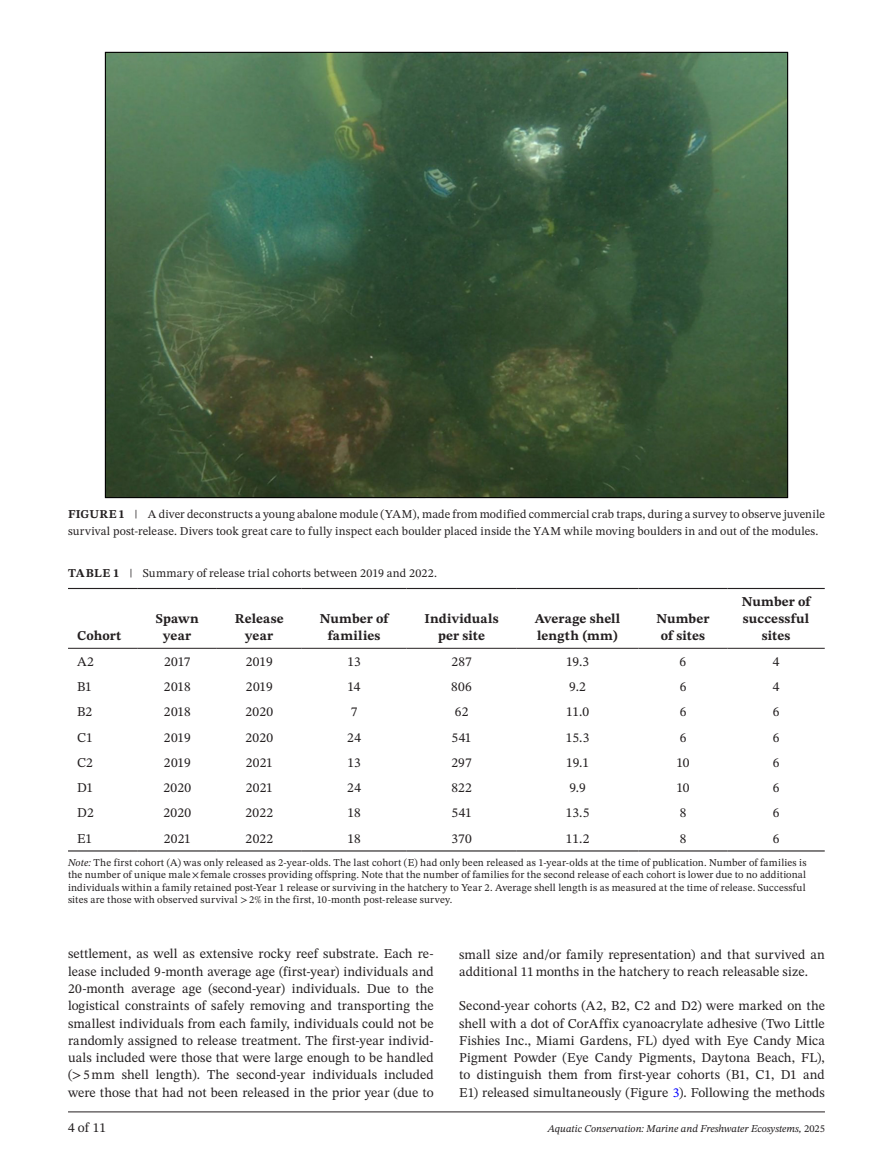
<style>
.page{position:relative;width:893px;height:1174px;background:#fff}
.page>*{position:absolute;margin:0;border:0;box-sizing:border-box;transform-origin:0 0}
.t1{font:13.5px/17.2px "STIX Two Text";letter-spacing:.005em;color:#231f20;text-align:justify}
.t2{font:700 13.5px/17.2px "STIX Two Text";letter-spacing:.01em;color:#231f20;text-align:center}
.t3{font:12px/17.2px "STIX Two Text";letter-spacing:.015em;color:#231f20}
.t4{font:10.5px/12.6px "STIX Two Text";letter-spacing:.02em;color:#231f20;text-align:justify}
.t5{font:italic 10.5px "STIX Two Text";color:#231f20}
.s1{font-weight:700}
.s2{font-style:italic}
.s3{color:#00f}
.s4{font-style:normal}
</style>
<div class="page">
<hr style="left:68px;top:1111px;width:757px;height:1px;background:#231f20">
<img style="left:104px;top:51px;width:685px;height:447px">
<hr style="left:68px;top:588px;width:70px;height:1px;background:#231f20">
<hr style="left:138px;top:588px;width:79px;height:1px;background:#231f20">
<hr style="left:217px;top:588px;width:85px;height:1px;background:#231f20">
<hr style="left:302px;top:588px;width:104px;height:1px;background:#231f20">
<hr style="left:406px;top:588px;width:111px;height:1px;background:#231f20">
<hr style="left:517px;top:588px;width:121px;height:1px;background:#231f20">
<hr style="left:638px;top:588px;width:89px;height:1px;background:#231f20">
<hr style="left:727px;top:588px;width:98px;height:1px;background:#231f20">
<hr style="left:68px;top:648px;width:70px;height:1px;background:#231f20">
<hr style="left:727px;top:648px;width:98px;height:1px;background:#231f20">
<hr style="left:138px;top:648px;width:79px;height:1px;background:#231f20">
<hr style="left:217px;top:648px;width:85px;height:1px;background:#231f20">
<hr style="left:302px;top:648px;width:104px;height:1px;background:#231f20">
<hr style="left:406px;top:648px;width:111px;height:1px;background:#231f20">
<hr style="left:517px;top:648px;width:121px;height:1px;background:#231f20">
<hr style="left:638px;top:648px;width:89px;height:1px;background:#231f20">
<hr style="left:68px;top:850px;width:70px;height:1px;background:#231f20">
<hr style="left:727px;top:850px;width:98px;height:1px;background:#231f20">
<hr style="left:138px;top:850px;width:79px;height:1px;background:#231f20">
<hr style="left:217px;top:850px;width:85px;height:1px;background:#231f20">
<hr style="left:302px;top:850px;width:104px;height:1px;background:#231f20">
<hr style="left:406px;top:850px;width:111px;height:1px;background:#231f20">
<hr style="left:517px;top:850px;width:121px;height:1px;background:#231f20">
<hr style="left:638px;top:850px;width:89px;height:1px;background:#231f20">
<p class="t3" style="left:68px;top:505px;width:758px"><span class="s1">FIGURE 1</span> | A diver deconstructs a young abalone module (YAM), made from modified commercial crab traps, during a survey to observe juvenile survival post-release. Divers took great care to fully inspect each boulder placed inside the YAM while moving boulders in and out of the modules.</p>
<p class="t3" style="left:68px;top:564px;width:371px"><span class="s1">TABLE 1</span> | Summary of release trial cohorts between 2019 and 2022.</p>
<p class="t2" style="left:77px;top:627px;width:46px">Cohort</p>
<p class="t2" style="left:156px;top:610px;width:45px">Spawn year</p>
<p class="t2" style="left:235px;top:610px;width:50px">Release year</p>
<p class="t2" style="left:320px;top:610px;width:70px">Number of families</p>
<p class="t2" style="left:424px;top:610px;width:76px">Individuals per site</p>
<p class="t2" style="left:535px;top:610px;width:87px;text-align:left">Average shell length (mm)</p>
<p class="t2" style="left:656px;top:610px;width:55px">Number of sites</p>
<p class="t2" style="left:742px;top:593px;width:70px">Number of successful sites</p>
<p class="t1" style="left:77px;top:652px;width:18px">A2</p>
<p class="t1" style="left:164px;top:652px;width:28px">2017</p>
<p class="t1" style="left:246px;top:652px;width:28px">2019</p>
<p class="t1" style="left:347px;top:652px;width:15px">13</p>
<p class="t1" style="left:451px;top:652px;width:22px">287</p>
<p class="t1" style="left:566px;top:652px;width:25px">19.3</p>
<p class="t1" style="left:680px;top:652px;width:8px">6</p>
<p class="t1" style="left:773px;top:652px;width:8px">4</p>
<p class="t1" style="left:77px;top:677px;width:16px">B1</p>
<p class="t1" style="left:164px;top:677px;width:28px">2018</p>
<p class="t1" style="left:246px;top:677px;width:28px">2019</p>
<p class="t1" style="left:348px;top:677px;width:14px">14</p>
<p class="t1" style="left:451px;top:677px;width:22px">806</p>
<p class="t1" style="left:569px;top:677px;width:18px">9.2</p>
<p class="t1" style="left:680px;top:677px;width:8px">6</p>
<p class="t1" style="left:773px;top:677px;width:8px">4</p>
<p class="t1" style="left:77px;top:703px;width:17px">B2</p>
<p class="t1" style="left:164px;top:703px;width:28px">2018</p>
<p class="t1" style="left:245px;top:703px;width:29px">2020</p>
<p class="t1" style="left:351px;top:703px;width:8px">7</p>
<p class="t1" style="left:455px;top:703px;width:15px">62</p>
<p class="t1" style="left:566px;top:703px;width:25px">11.0</p>
<p class="t1" style="left:680px;top:703px;width:8px">6</p>
<p class="t1" style="left:773px;top:703px;width:8px">6</p>
<p class="t1" style="left:77px;top:728px;width:17px">C1</p>
<p class="t1" style="left:164px;top:728px;width:28px">2019</p>
<p class="t1" style="left:245px;top:728px;width:29px">2020</p>
<p class="t1" style="left:347px;top:728px;width:15px">24</p>
<p class="t1" style="left:452px;top:728px;width:22px">541</p>
<p class="t1" style="left:566px;top:728px;width:25px">15.3</p>
<p class="t1" style="left:680px;top:728px;width:8px">6</p>
<p class="t1" style="left:773px;top:728px;width:8px">6</p>
<p class="t1" style="left:77px;top:753px;width:17px">C2</p>
<p class="t1" style="left:164px;top:753px;width:28px">2019</p>
<p class="t1" style="left:246px;top:753px;width:29px">2021</p>
<p class="t1" style="left:347px;top:753px;width:15px">13</p>
<p class="t1" style="left:451px;top:753px;width:22px">297</p>
<p class="t1" style="left:566px;top:753px;width:24px">19.1</p>
<p class="t1" style="left:676px;top:753px;width:15px">10</p>
<p class="t1" style="left:773px;top:753px;width:8px">6</p>
<p class="t1" style="left:77px;top:779px;width:18px">D1</p>
<p class="t1" style="left:164px;top:779px;width:29px">2020</p>
<p class="t1" style="left:246px;top:779px;width:29px">2021</p>
<p class="t1" style="left:347px;top:779px;width:15px">24</p>
<p class="t1" style="left:451px;top:779px;width:22px">822</p>
<p class="t1" style="left:569px;top:779px;width:18px">9.9</p>
<p class="t1" style="left:676px;top:779px;width:15px">10</p>
<p class="t1" style="left:773px;top:779px;width:8px">6</p>
<p class="t1" style="left:77px;top:804px;width:18px">D2</p>
<p class="t1" style="left:164px;top:804px;width:29px">2020</p>
<p class="t1" style="left:246px;top:804px;width:29px">2022</p>
<p class="t1" style="left:348px;top:804px;width:15px">18</p>
<p class="t1" style="left:452px;top:804px;width:22px">541</p>
<p class="t1" style="left:566px;top:804px;width:25px">13.5</p>
<p class="t1" style="left:680px;top:804px;width:8px">8</p>
<p class="t1" style="left:773px;top:804px;width:8px">6</p>
<p class="t1" style="left:77px;top:829px;width:17px">E1</p>
<p class="t1" style="left:164px;top:829px;width:29px">2021</p>
<p class="t1" style="left:246px;top:829px;width:29px">2022</p>
<p class="t1" style="left:348px;top:829px;width:15px">18</p>
<p class="t1" style="left:452px;top:829px;width:22px">370</p>
<p class="t1" style="left:566px;top:829px;width:25px">11.2</p>
<p class="t1" style="left:680px;top:829px;width:8px">8</p>
<p class="t1" style="left:773px;top:829px;width:8px">6</p>
<p class="t4" style="left:68px;top:855px;width:740px"><span class="s2">Note:</span> The first cohort (A) was only released as 2-year-olds. The last cohort (E) had only been released as 1-year-olds at the time of publication. Number of families is the number of unique male×female crosses providing offspring. Note that the number of families for the second release of each cohort is lower due to no additional individuals within a family retained post-Year 1 release or surviving in the hatchery to Year 2. Average shell length is as measured at the time of release. Successful sites are those with observed survival &gt;2% in the first, 10-month post-release survey.</p>
<p class="t1" style="left:68px;top:945px;width:367px">settlement, as well as extensive rocky reef substrate. Each re&shy;lease included 9-month average age (first-year) individuals and 20-month average age (second-year) individuals. Due to the logistical constraints of safely removing and transporting the smallest individuals from each family, individuals could not be randomly assigned to release treatment. The first-year individ&shy;uals included were those that were large enough to be handled (&gt;5mm shell length). The second-year individuals included were those that had not been released in the prior year (due to</p>
<p class="t1" style="left:459px;top:945px;width:367px">small size and/or family representation) and that survived an additional 11months in the hatchery to reach releasable size.</p>
<p class="t1" style="left:459px;top:997px;width:367px">Second-year cohorts (A2, B2, C2 and D2) were marked on the shell with a dot of CorAffix cyanoacrylate adhesive (Two Little Fishies Inc., Miami Gardens, FL) dyed with Eye Candy Mica Pigment Powder (Eye Candy Pigments, Daytona Beach, FL), to distinguish them from first-year cohorts (B1, C1, D1 and E1) released simultaneously (Figure <span class="s3">3</span>). Following the methods</p>
<p class="t1" style="left:68px;top:1119px;width:40px">4 of 11</p>
<p class="t5" style="left:548px;top:1121px;width:279px">Aquatic Conservation: Marine and Freshwater Ecosystems, <span class="s4">2025</span></p>
</div>
